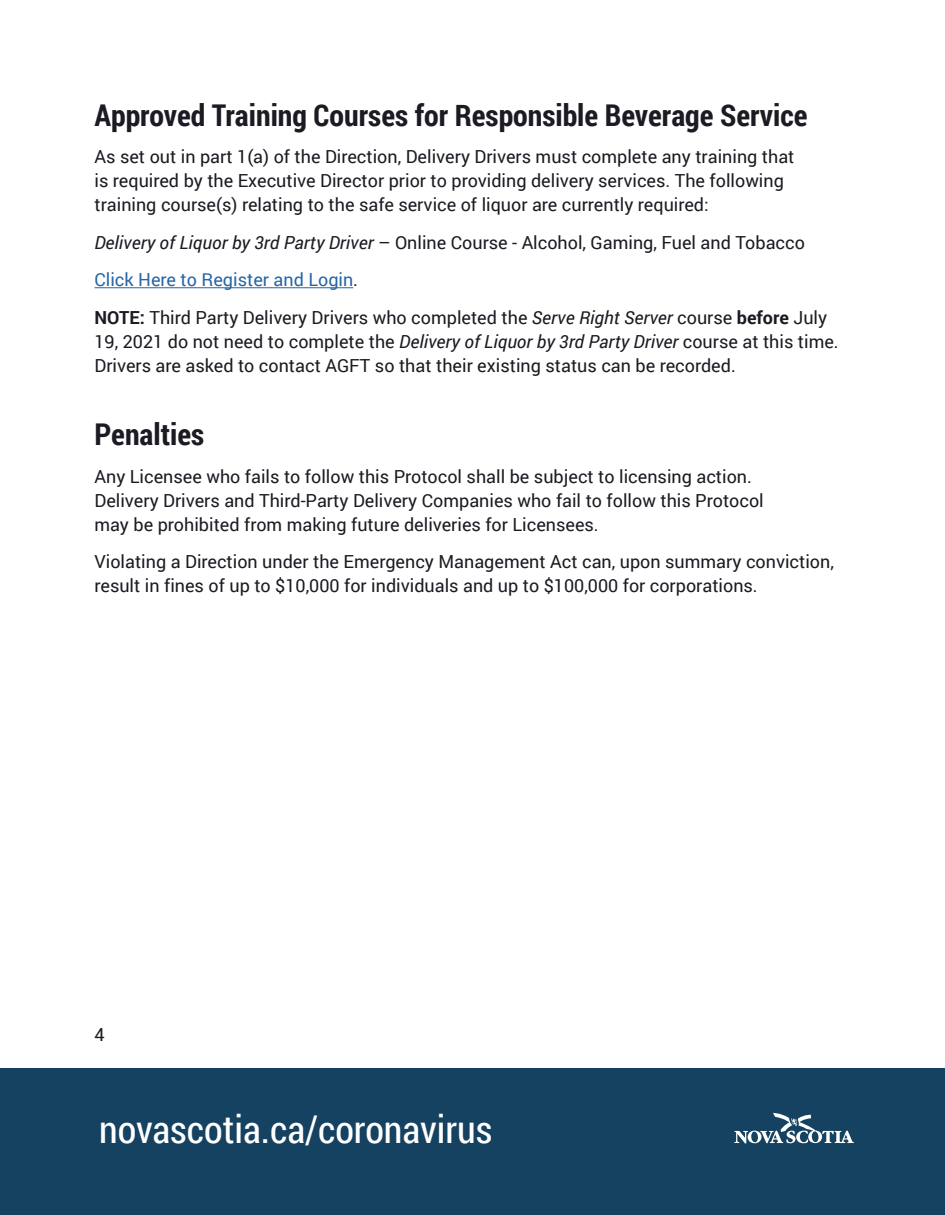
<style>
.page{position:relative;width:945px;height:1215px;background:#fff}
.page>*{position:absolute;margin:0;border:0;box-sizing:border-box;transform-origin:0 0}
.t1{font:38.25px "Roboto Condensed";color:#fff}
.t2{font:700 30px "Roboto Condensed";color:#1c1a22}
.t3{font:18px/24px "Roboto";color:#1c1a22}
.s1{font-style:italic}
.s2{color:#2666a7}
.s3{font-weight:700}
</style>
<div class="page">
<div style="left:0;top:1069px;width:945px;height:146px;background:#164261"></div>
<svg style="left:734px;top:1112px;width:120px;height:32px"></svg>
<hr style="left:94px;top:287px;width:259px;height:1px;background:#2666a7">
<h2 class="t2" style="left:94px;top:94px;width:715px">Approved Training Courses for Responsible Beverage Service</h2>
<p class="t3" style="left:94px;top:144px;width:702px">As set out in part 1(a) of the Direction, Delivery Drivers must complete any training that is required by the Executive Director prior to providing delivery services. The following training course(s) relating to the safe service of liquor are currently required:</p>
<p class="t3" style="left:94px;top:223px;width:734px;line-height:37.5px"><span class="s1">Delivery of Liquor by 3rd Party Driver</span> – Online Course - Alcohol, Gaming, Fuel and Tobacco<br><span class="s2">Click Here to Register and Login</span>.<br><span class="s3">NOTE:</span> Third Party Delivery Drivers who completed the <span class="s1">Serve Right Server</span> course <span class="s3">before</span> July</p>
<p class="t3" style="left:95px;top:329px;width:746px">19, 2021 do not need to complete the <span class="s1">Delivery of Liquor by 3rd Party Driver</span> course at this time.<br>Drivers are asked to contact AGFT so that their existing status can be recorded.</p>
<h2 class="t2" style="left:94px;top:414px;width:111px">Penalties</h2>
<p class="t3" style="left:94px;top:464px;width:671px">Any Licensee who fails to follow this Protocol shall be subject to licensing action.<br>Delivery Drivers and Third-Party Delivery Companies who fail to follow this Protocol may be prohibited from making future deliveries for Licensees.</p>
<p class="t3" style="left:94px;top:549px;width:741px">Violating a Direction under the Emergency Management Act can, upon summary conviction, result in fines of up to $10,000 for individuals and up to $100,000 for corporations.</p>
<p class="t3" style="left:94px;top:1022px;width:12px">4</p>
<h1 class="t1" style="left:99px;top:1103px;width:395px">novascotia.ca/coronavirus</h1>
</div>
